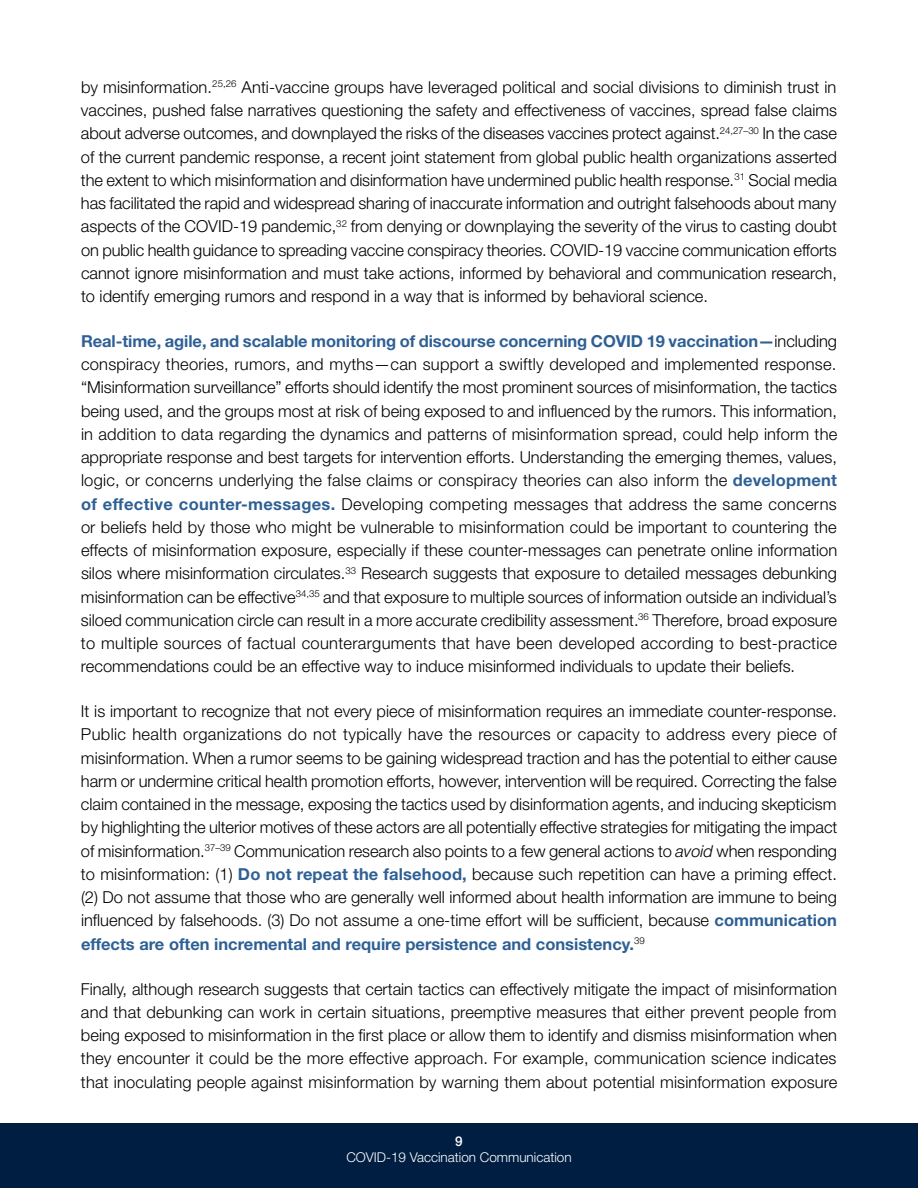
<style>
.page{position:relative;width:918px;height:1188px;background:#fff}
.page>*{position:absolute;margin:0;border:0;box-sizing:border-box;transform-origin:0 0}
.t1{font:300 16.5px/23.2px "Helvetica Neue LT Std";color:#000;text-align:justify}
.t2{font:300 13.5px "Helvetica Neue LT Std";color:#fff}
.t3{font:500 13.5px "Helvetica Neue LT Std";color:#fff}
.s1{font-weight:700;color:#2e6095}
.s2{font-style:italic}
</style>
<div class="page">
<div style="left:0;top:1123px;width:918px;height:65px;background:#001e42"></div>
<p class="t1" style="left:81px;top:75px;width:758px">by misinformation.<sup>25,26</sup> Anti-vaccine groups have leveraged political and social divisions to diminish trust in vaccines, pushed false narratives questioning the safety and effectiveness of vaccines, spread false claims about adverse outcomes, and downplayed the risks of the diseases vaccines protect against.<sup>24,27–30</sup> In the case of the current pandemic response, a recent joint statement from global public health organizations asserted the extent to which misinformation and disinformation have undermined public health response.<sup>31</sup> Social media has facilitated the rapid and widespread sharing of inaccurate information and outright falsehoods about many aspects of the COVID-19 pandemic,<sup>32</sup> from denying or downplaying the severity of the virus to casting doubt on public health guidance to spreading vaccine conspiracy theories. COVID-19 vaccine communication efforts cannot ignore misinformation and must take actions, informed by behavioral and communication research, to identify emerging rumors and respond in a way that is informed by behavioral science.</p>
<p class="t1" style="left:81px;top:329px;width:758px"><span class="s1">Real-time, agile, and scalable monitoring of discourse concerning COVID 19 vaccination—</span>including conspiracy theories, rumors, and myths—can support a swiftly developed and implemented response. “Misinformation surveillance” efforts should identify the most prominent sources of misinformation, the tactics being used, and the groups most at risk of being exposed to and influenced by the rumors. This information, in addition to data regarding the dynamics and patterns of misinformation spread, could help inform the appropriate response and best targets for intervention efforts. Understanding the emerging themes, values, logic, or concerns underlying the false claims or conspiracy theories can also inform the <span class="s1">development of effective counter-messages.</span> Developing competing messages that address the same concerns or beliefs held by those who might be vulnerable to misinformation could be important to countering the effects of misinformation exposure, especially if these counter-messages can penetrate online information silos where misinformation circulates.<sup>33</sup> Research suggests that exposure to detailed messages debunking misinformation can be effective<sup>34,35</sup> and that exposure to multiple sources of information outside an individual’s siloed communication circle can result in a more accurate credibility assessment.<sup>36</sup> Therefore, broad exposure to multiple sources of factual counterarguments that have been developed according to best-practice recommendations could be an effective way to induce misinformed individuals to update their beliefs.</p>
<p class="t1" style="left:81px;top:699px;width:758px">It is important to recognize that not every piece of misinformation requires an immediate counter-response.<br>Public health organizations do not typically have the resources or capacity to address every piece of misinformation. When a rumor seems to be gaining widespread traction and has the potential to either cause harm or undermine critical health promotion efforts, however, intervention will be required. Correcting the false claim contained in the message, exposing the tactics used by disinformation agents, and inducing skepticism by highlighting the ulterior motives of these actors are all potentially effective strategies for mitigating the impact of misinformation.<sup>37–39</sup> Communication research also points to a few general actions to <span class="s2">avoid</span> when responding to misinformation: (1) <span class="s1">Do not repeat the falsehood,</span> because such repetition can have a priming effect. (2) Do not assume that those who are generally well informed about health information are immune to being influenced by falsehoods. (3) Do not assume a one-time effort will be sufficient, because <span class="s1">communication effects are often incremental and require persistence and consistency.</span><sup>39</sup></p>
<p class="t1" style="left:81px;top:977px;width:758px">Finally, although research suggests that certain tactics can effectively mitigate the impact of misinformation and that debunking can work in certain situations, preemptive measures that either prevent people from being exposed to misinformation in the first place or allow them to identify and dismiss misinformation when they encounter it could be the more effective approach. For example, communication science indicates that inoculating people against misinformation by warning them about potential misinformation exposure</p>
<p class="t3" style="left:455px;top:1133px;width:9px">9</p>
<p class="t2" style="left:346px;top:1149px;width:227px">COVID-19 Vaccination Communication</p>
</div>
